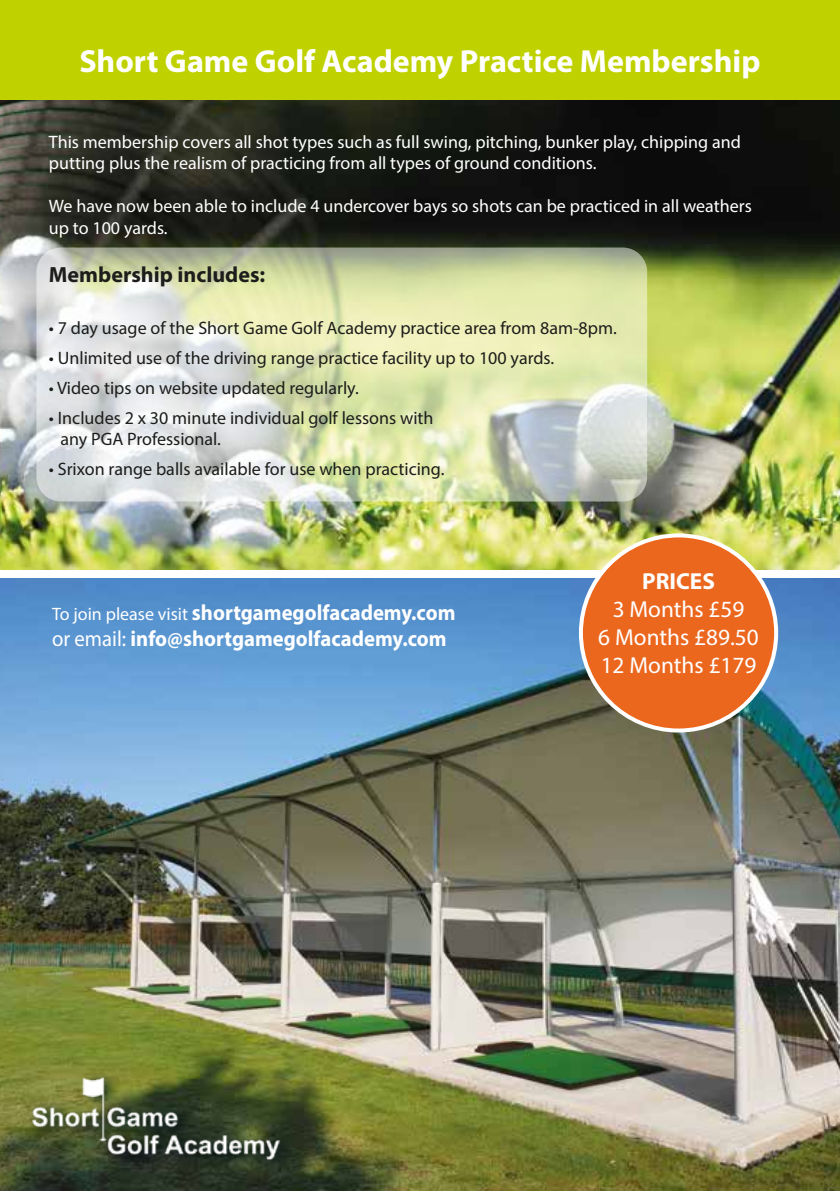
<style>
.page{position:relative;width:840px;height:1191px;background:#fff}
.page>*{position:absolute;margin:0;border:0;box-sizing:border-box;transform-origin:0 0}
.t1{font:700 32px "Myriad Pro";color:#fff}
.t2{font:23.2px/27.8px "Myriad Pro";color:#fff;text-align:center}
.t3{font:700 23.2px "Myriad Pro";color:#fff}
.t4{font:700 22px/26.4px "Myriad Pro";color:#fff;scale:.94 1}
.t5{font:700 22px "Myriad Pro";color:#1d1d1b}
.t6{font:18px/21.6px "Myriad Pro";color:#1d1d1b}
.t7{font:18px/21.6px "Myriad Pro";color:#fff}
.s1{font-weight:400;font-size:18px}
.s2{font-weight:400}
</style>
<div class="page">
<img style="left:0;top:100px;width:839px;height:470px">
<svg style="left:36px;top:247px;width:610px;height:254px;background:#d9dec0"></svg>
<img style="left:0;top:578px;width:839px;height:613px">
<div style="left:0;top:0;width:839px;height:100px;background:#c0d100"></div>
<img style="left:23px;top:1171px;width:277px;height:6px">
<img style="left:10px;top:1064px;width:292px;height:107px">
<div style="left:580px;top:535px;width:195px;height:195px;background:#ec671e;border-radius:50%"></div>
<div style="left:578px;top:533px;width:199px;height:199px;border:4px solid #fff;border-radius:50%"></div>
<h1 class="t1" style="left:79px;top:40px;width:682px">Short Game Golf Academy Practice Membership</h1>
<p class="t7" style="left:49px;top:130px;width:693px">This membership covers all shot types such as full swing, pitching, bunker play, chipping and putting plus the realism of practicing from all types of ground conditions.</p>
<p class="t7" style="left:49px;top:195px;width:704px">We have now been able to include 4 undercover bays so shots can be practiced in all weathers up to 100 yards.</p>
<p class="t5" style="left:49px;top:260px;width:218px">Membership includes:</p>
<p class="t6" style="left:49px;top:316px;width:569px">• 7 day usage of the Short Game Golf Academy practice area from 8am-8pm.</p>
<p class="t6" style="left:49px;top:346px;width:506px">• Unlimited use of the driving range practice facility up to 100 yards.</p>
<p class="t6" style="left:49px;top:376px;width:311px">• Video tips on website updated regularly.</p>
<p class="t6" style="left:60px;top:406px;width:374px;text-indent:-11px">• Includes 2 x 30 minute individual golf lessons with any PGA Professional.</p>
<p class="t6" style="left:49px;top:458px;width:397px">• Srixon range balls available for use when practicing.</p>
<p class="t4" style="left:52px;top:598px;width:430px"><span class="s1">To join please visit</span> shortgamegolfacademy.com <span class="s2">or email:</span> info@shortgamegolfacademy.com</p>
<p class="t3" style="left:641px;top:566px;width:74px">PRICES</p>
<p class="t2" style="left:598px;top:595px;width:162px">3 Months £59<br>6 Months £89.50<br>12 Months £179</p>
</div>
